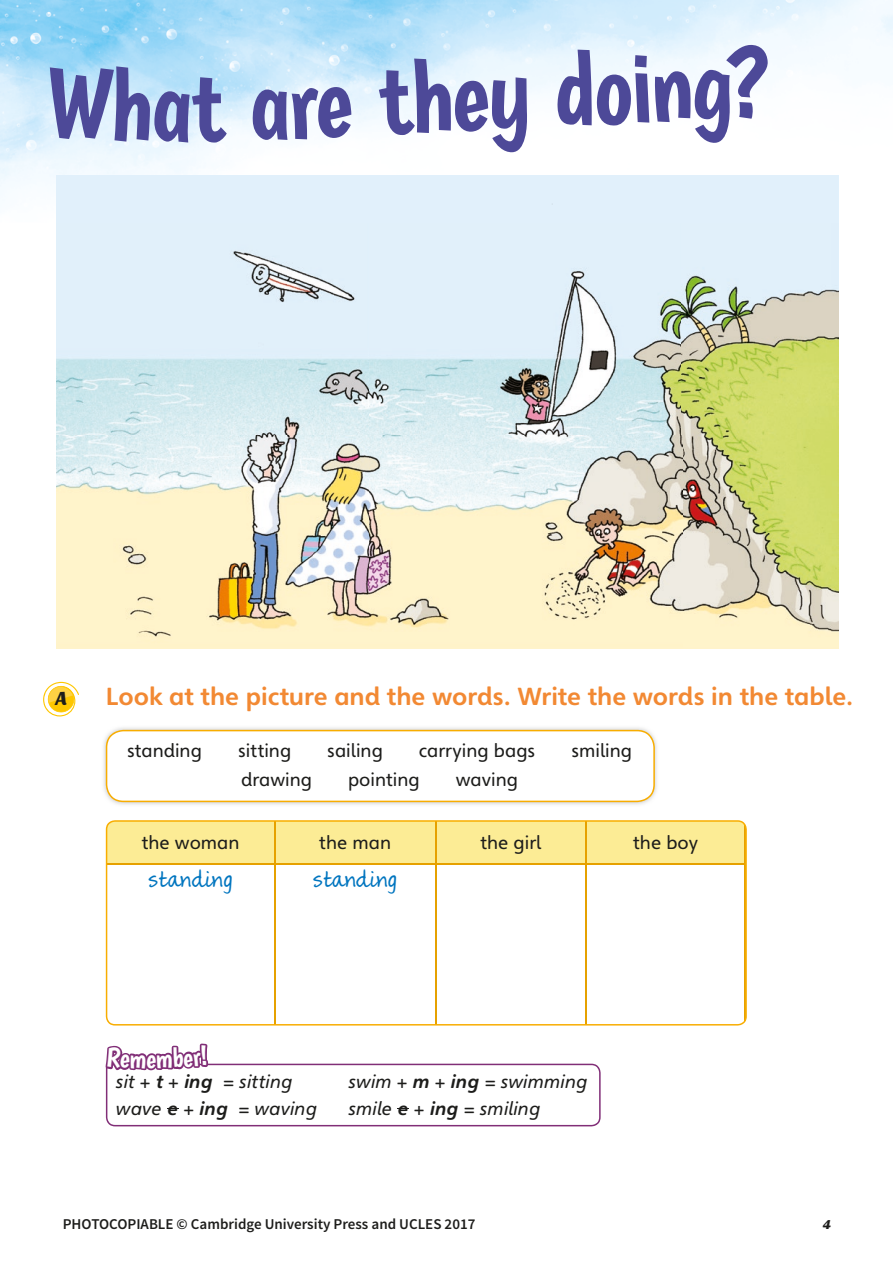
<style>
.page{position:relative;width:893px;height:1263px;background:#fff}
.page>*{position:absolute;margin:0;border:0;box-sizing:border-box;transform-origin:0 0}
.t1{font:102px "Boogaloo Regular infant CUP";color:#4d4998}
.t2{font:700 24px "Heinemann Special";color:#f28933}
.t3{font:24px "Handfont PND";color:#0075bf}
.t4{font:18px "Heinemann Special";color:#1d1d1b}
.t5{font:italic 18px "Heinemann";color:#1d1d1b}
.t6{font:600 15px "Source Sans Pro";color:#1d1d1b}
.t7{font:italic 800 13.5px "Sansita";color:#1d1d1b}
.s1{font-weight:700}
</style>
<div class="page">
<img style="left:0;top:0;width:893px;height:222px">
<img style="left:103px;top:727px;width:554px;height:78px">
<svg style="left:106px;top:730px;width:549px;height:72px"></svg>
<img style="left:57px;top:175px;width:781px;height:474px">
<svg style="left:48px;top:66px;width:103px;height:76px;background:#d0ebfb"></svg>
<svg style="left:192px;top:77px;width:35px;height:66px"></svg>
<svg style="left:251px;top:89px;width:38px;height:52px"></svg>
<svg style="left:43px;top:682px;width:36px;height:34px"></svg>
<svg style="left:105px;top:821px;width:641px;height:305px"></svg>
<h1 class="t1" style="left:150px;top:44px;width:44px">a</h1>
<h1 class="t1" style="left:284px;top:43px;width:485px;rotate:-3deg">re they doing?</h1>
<h2 class="t2" style="left:106px;top:681px;width:749px">Look at the picture and the words. Write the words in the table.</h2>
<p class="t4" style="left:127px;top:739px;width:76px">standing</p>
<p class="t4" style="left:238px;top:739px;width:55px">sitting</p>
<p class="t4" style="left:327px;top:739px;width:57px">sailing</p>
<p class="t4" style="left:419px;top:739px;width:118px">carrying bags</p>
<p class="t4" style="left:571px;top:739px;width:62px">smiling</p>
<p class="t4" style="left:241px;top:768px;width:72px">drawing</p>
<p class="t4" style="left:348px;top:768px;width:73px">pointing</p>
<p class="t4" style="left:456px;top:768px;width:64px">waving</p>
<p class="t4" style="left:142px;top:831px;width:99px">the woman</p>
<p class="t4" style="left:319px;top:831px;width:73px">the man</p>
<p class="t4" style="left:480px;top:831px;width:62px">the girl</p>
<p class="t4" style="left:633px;top:831px;width:66px">the boy</p>
<h2 class="t3" style="left:148px;top:864px;width:86px">standing</h2>
<h2 class="t3" style="left:313px;top:864px;width:86px">standing</h2>
<p class="t5" style="left:116px;top:1070px;width:178px">sit + <span class="s1">t</span> + <span class="s1">ing</span> = sitting</p>
<p class="t5" style="left:348px;top:1070px;width:241px">swim + <span class="s1">m</span> + <span class="s1">ing</span> = swimming</p>
<p class="t5" style="left:116px;top:1097px;width:203px">wave <span class="s1">e</span> + <span class="s1">ing</span> = waving</p>
<p class="t5" style="left:348px;top:1097px;width:194px">smile <span class="s1">e</span> + <span class="s1">ing</span> = smiling</p>
<p class="t6" style="left:63px;top:1214px;width:414px">PHOTOCOPIABLE © Cambridge University Press and UCLES 2017</p>
<p class="t7" style="left:823px;top:1216px;width:9px">4</p>
</div>
